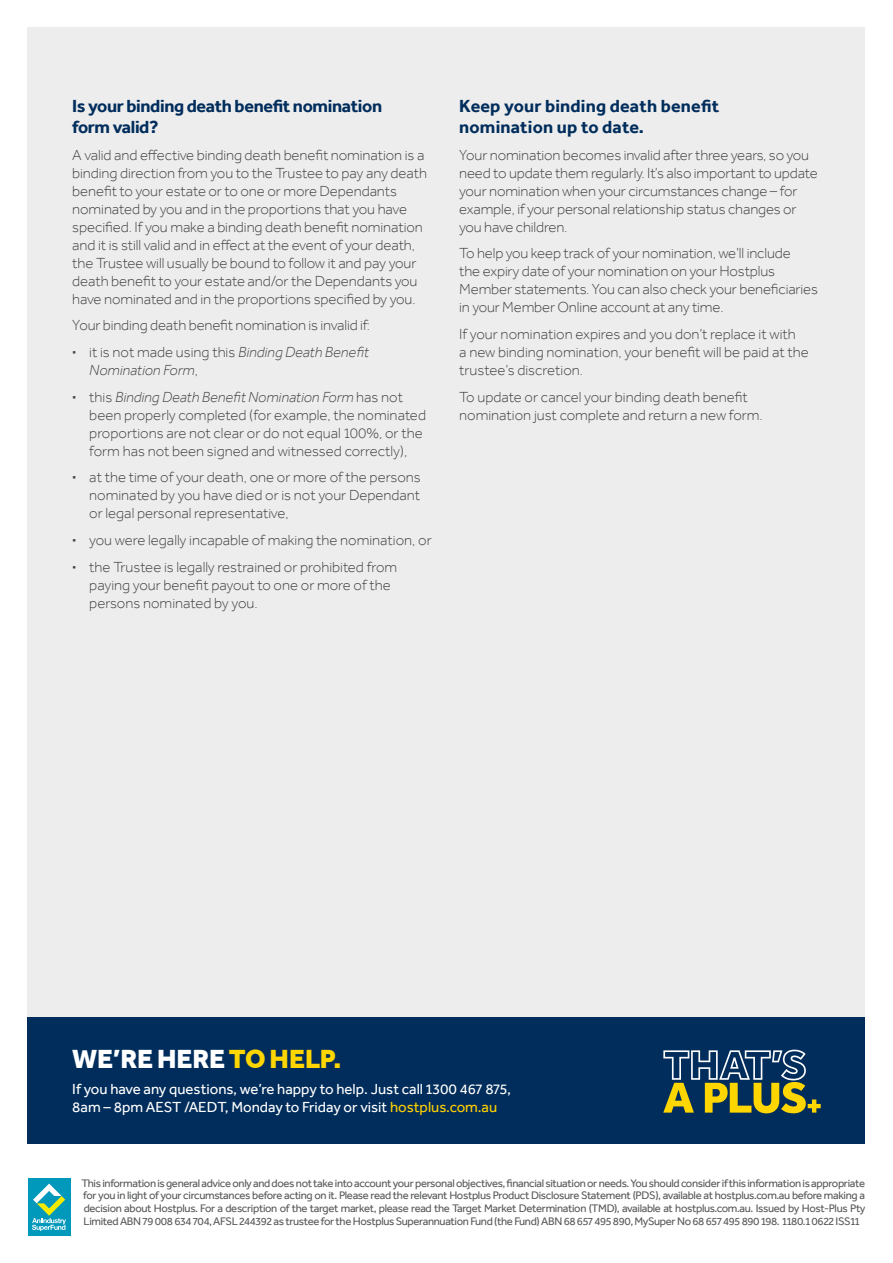
<style>
.page{position:relative;width:893px;height:1263px;background:#fff}
.page>*{position:absolute;margin:0;border:0;box-sizing:border-box;transform-origin:0 0}
.t1{font:800 27px "Effra";letter-spacing:-.01em;color:#fff}
.t2{font:700 18px/21px "Effra";letter-spacing:.01em;color:#002d5b}
.t3{font:700 18px/21px "Effra";letter-spacing:-.02em;color:#002d5b}
.t4{font:300 15px/18px "Effra";letter-spacing:-.005em;color:#414042}
.t5{font:15px/18px "Effra";color:#fff}
.t6{font:italic 300 15px/26.7px "Effra";color:#414042}
.t7{font:11.25px/12.8px "Effra";letter-spacing:-.03em;color:#58595b;text-align:justify}
.s1{font-weight:700}
.s2{font-style:italic}
.s3{font-style:normal}
.s4{font-weight:700;font-style:normal}
.s5{color:#ffd600}
.s6{color:#ffd000}
</style>
<div class="page">
<div style="left:28px;top:28px;width:837px;height:990px;background:#ededee"></div>
<div style="left:28px;top:1017px;width:837px;height:127px;background:#002d5b"></div>
<div style="left:28px;top:1178px;width:42px;height:57px;background:#0098bb"></div>
<svg style="left:32px;top:1183px;width:34px;height:48px"></svg>
<svg style="left:663px;top:1050px;width:158px;height:63px"></svg>
<p class="t3" style="left:72px;top:95px;width:311px">Is your binding death benefit nomination form valid?</p>
<p class="t4" style="left:72px;top:146px;width:356px">A valid and effective binding death benefit nomination is a binding direction from you to the Trustee to pay any death benefit to your estate or to one or more Dependants nominated by you and in the proportions that you have specified. If you make a binding death benefit nomination and it is still valid and in effect at the event of your death, the Trustee will usually be bound to follow it and pay your death benefit to your estate and/or the Dependants you have nominated and in the proportions specified by you.</p>
<p class="t4" style="left:72px;top:312px;width:299px;line-height:26.7px">Your binding death benefit nomination is invalid if: <span class="s1">·</span> it is not made using this <span class="s2">Binding Death Benefit</span></p>
<p class="t6" style="left:72px;top:357px;width:332px;text-indent:17px">Nomination Form<span class="s3">,<br></span><span class="s4">·</span> <span class="s3">this</span> Binding Death Benefit Nomination Form <span class="s3">has not</span></p>
<p class="t4" style="left:89px;top:406px;width:338px">been properly completed (for example, the nominated proportions are not clear or do not equal 100%, or the form has not been signed and witnessed correctly),</p>
<p class="t4" style="left:89px;top:468px;width:333px;text-align:justify;text-indent:-17px"><span class="s1">·</span> at the time of your death, one or more of the persons nominated by you have died or is not your Dependant or legal personal representative,</p>
<p class="t4" style="left:72px;top:527px;width:361px;line-height:26.7px"><span class="s1">·</span> you were legally incapable of making the nomination, or <span class="s1">·</span> the Trustee is legally restrained or prohibited from</p>
<p class="t4" style="left:89px;top:575px;width:303px">paying your benefit payout to one or more of the persons nominated by you.</p>
<p class="t2" style="left:459px;top:95px;width:262px">Keep your binding death benefit nomination up to date.</p>
<p class="t4" style="left:459px;top:146px;width:360px">Your nomination becomes invalid after three years, so you need to update them regularly. It’s also important to update your nomination when your circumstances change – for example, if your personal relationship status changes or you have children.</p>
<p class="t4" style="left:459px;top:244px;width:360px">To help you keep track of your nomination, we’ll include<br>the expiry date of your nomination on your Hostplus Member statements. You can also check your beneficiaries in your Member Online account at any time.</p>
<p class="t4" style="left:459px;top:325px;width:351px">If your nomination expires and you don’t replace it with<br>a new binding nomination, your benefit will be paid at the trustee’s discretion.</p>
<p class="t4" style="left:459px;top:388px;width:305px">To update or cancel your binding death benefit nomination just complete and return a new form.</p>
<h1 class="t1" style="left:72px;top:1042px;width:270px">WE’RE HERE <span class="s5">TO HELP.</span></h1>
<p class="t5" style="left:72px;top:1080px;width:440px">If you have any questions, we’re happy to help. Just call 1300 467 875,<br>8am – 8pm AEST /AEDT, Monday to Friday or visit <span class="s6">hostplus.com.au</span></p>
<p class="t7" style="left:81px;top:1176px;width:786px">This information is general advice only and does not take into account your personal objectives, financial situation or needs. You should consider if this information is appropriate for you in light of your circumstances before acting on it. Please read the relevant Hostplus Product Disclosure Statement (PDS), available at hostplus.com.au before making a decision about Hostplus. For a description of the target market, please read the Target Market Determination (TMD), available at hostplus.com.au. Issued by Host-Plus Pty Limited ABN 79 008 634 704, AFSL 244392 as trustee for the Hostplus Superannuation Fund (the Fund) ABN 68 657 495 890, MySuper No 68 657 495 890 198. 1180.1 0622 ISS11</p>
</div>
